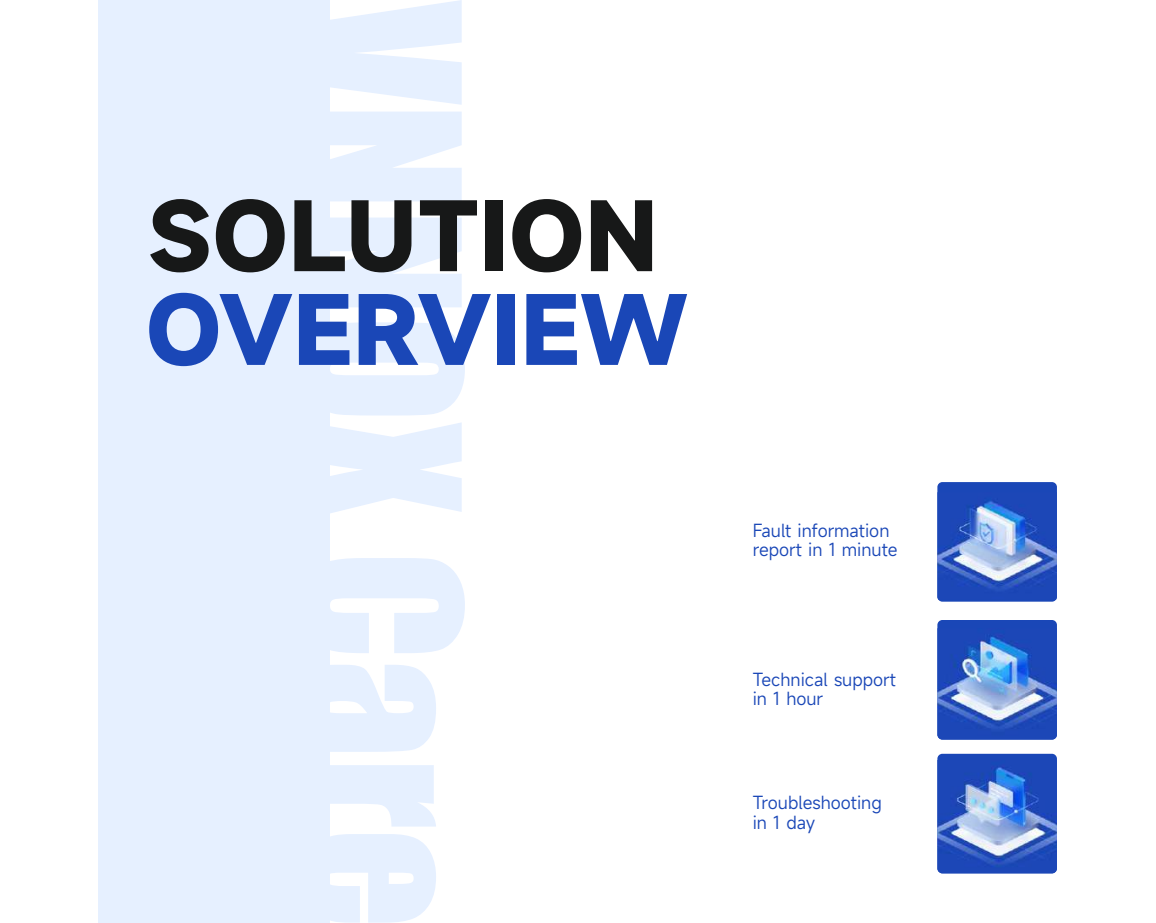
<style>
.page{position:relative;width:1156px;height:923px;background:#fff}
.page>*{position:absolute;margin:0;border:0;box-sizing:border-box;transform-origin:0 0}
.t1{font:195.65px "Impact";color:#e6f0ff}
.t2{font:800 87.5px "Mi Sans";color:#171818;scale:1.05 1}
.t3{font:800 87.5px "Mi Sans";color:#1a47b7;scale:1.05 1}
.t4{font:17.5px/19.2px "Mi Sans";color:#1a47b7}
</style>
<div class="page">
<div style="left:99px;top:0;width:231px;height:923px;background:#e6f0ff"></div>
<div style="left:937px;top:482px;width:120px;height:119px;background:#1a47b7;border-radius:5px"></div>
<div style="left:937px;top:620px;width:120px;height:119px;background:#1a47b7;border-radius:5px"></div>
<div style="left:937px;top:754px;width:120px;height:119px;background:#1a47b7;border-radius:5px"></div>
<img style="left:937px;top:492px;width:120px;height:108px">
<img style="left:937px;top:628px;width:120px;height:111px">
<img style="left:937px;top:760px;width:120px;height:113px">
<h1 class="t1" style="left:535px;top:1px;width:928px;rotate:90deg">VNNOX Care</h1>
<h2 class="t2" style="left:148px;top:178px;width:487px">SOLUTION</h2>
<h2 class="t3" style="left:145px;top:272px;width:518px">OVERVIEW</h2>
<p class="t4" style="left:753px;top:521px;width:146px">Fault information report in 1 minute</p>
<p class="t4" style="left:753px;top:669px;width:145px">Technical support in 1 hour</p>
<p class="t4" style="left:753px;top:793px;width:131px">Troubleshooting in 1 day</p>
</div>
